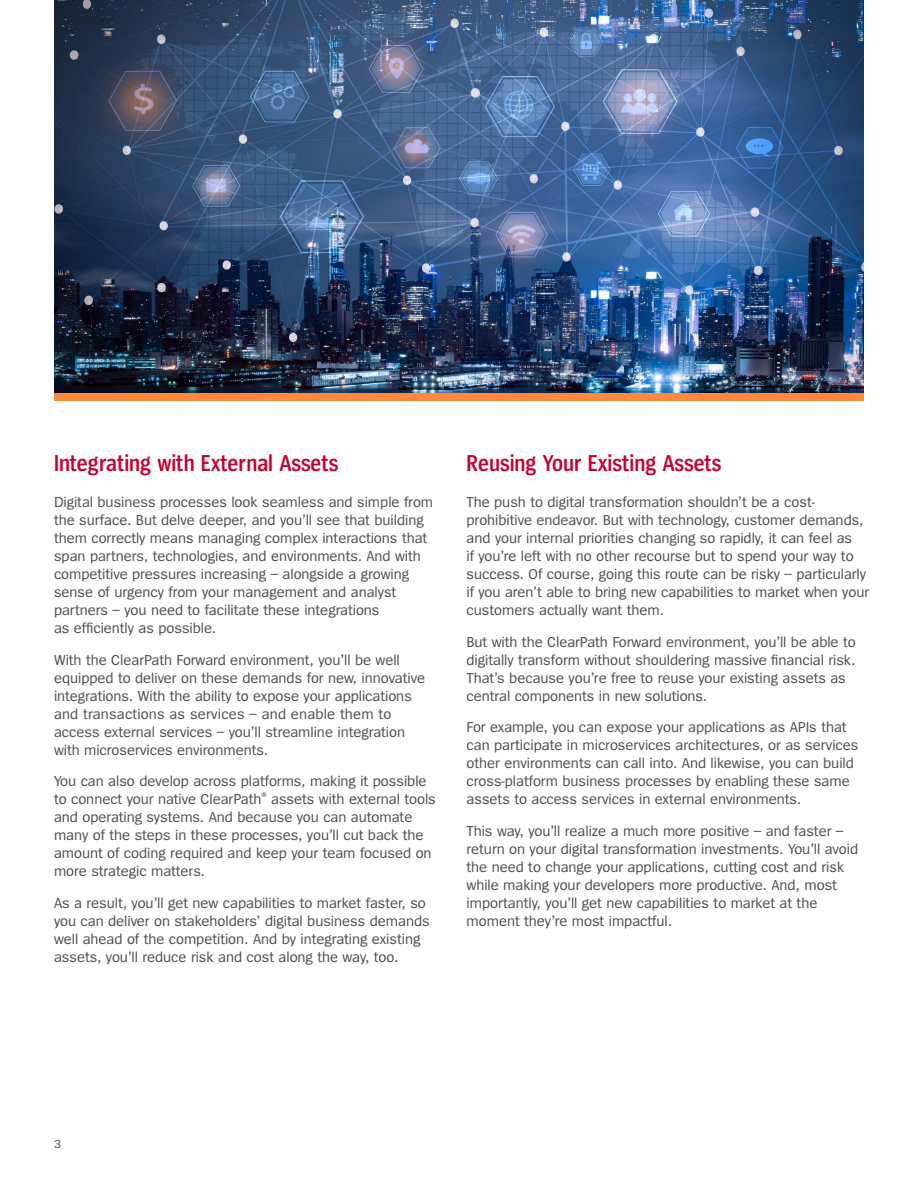
<style>
.page{position:relative;width:918px;height:1188px;background:#fff}
.page>*{position:absolute;margin:0;border:0;box-sizing:border-box;transform-origin:0 0}
.t1{font:600 24px "Spiegel Cd";color:#c5002e}
.Body_Copy{font:15px/18px "Spiegel";letter-spacing:-.005em;color:#4b4c4d}
.t2{font:12px "Spiegel";color:#50504e}
</style>
<div class="page">
<img style="left:54px;top:0;width:810px;height:393px">
<div style="left:54px;top:393px;width:810px;height:7px;background:#ff883d"></div>
<p class="t1" style="left:54px;top:451px;width:286px">Integrating with External Assets</p>
<p class="Body_Copy" style="left:54px;top:494px;width:381px">Digital business processes look seamless and simple from the surface. But delve deeper, and you’ll see that building them correctly means managing complex interactions that span partners, technologies, and environments. And with competitive pressures increasing – alongside a growing sense of urgency from your management and analyst partners – you need to facilitate these integrations<br>as efficiently as possible.</p>
<p class="Body_Copy" style="left:54px;top:651px;width:373px">With the ClearPath Forward environment, you’ll be well equipped to deliver on these demands for new, innovative integrations. With the ability to expose your applications and transactions as services – and enable them to access external services – you’ll streamline integration with microservices environments.</p>
<p class="Body_Copy" style="left:54px;top:773px;width:383px">You can also develop across platforms, making it possible to connect your native ClearPath<sup>®</sup> assets with external tools and operating systems. And because you can automate many of the steps in these processes, you’ll cut back the amount of coding required and keep your team focused on more strategic matters.</p>
<p class="Body_Copy" style="left:54px;top:894px;width:377px">As a result, you’ll get new capabilities to market faster, so you can deliver on stakeholders’ digital business demands well ahead of the competition. And by integrating existing assets, you’ll reduce risk and cost along the way, too.</p>
<p class="t1" style="left:467px;top:451px;width:256px">Reusing Your Existing Assets</p>
<p class="Body_Copy" style="left:467px;top:494px;width:404px">The push to digital transformation shouldn’t be a cost&shy;prohibitive endeavor. But with technology, customer demands, and your internal priorities changing so rapidly, it can feel as<br>if you’re left with no other recourse but to spend your way to success. Of course, going this route can be risky – particularly if you aren’t able to bring new capabilities to market when your customers actually want them.</p>
<p class="Body_Copy" style="left:467px;top:633px;width:391px">But with the ClearPath Forward environment, you’ll be able to digitally transform without shouldering massive financial risk.<br>That’s because you’re free to reuse your existing assets as central components in new solutions.</p>
<p class="Body_Copy" style="left:467px;top:719px;width:393px">For example, you can expose your applications as APIs that can participate in microservices architectures, or as services other environments can call into. And likewise, you can build cross-platform business processes by enabling these same assets to access services in external environments.</p>
<p class="Body_Copy" style="left:467px;top:822px;width:393px">This way, you’ll realize a much more positive – and faster – return on your digital transformation investments. You’ll avoid the need to change your applications, cutting cost and risk while making your developers more productive. And, most importantly, you’ll get new capabilities to market at the moment they’re most impactful.</p>
<p class="t2" style="left:54px;top:1138px;width:8px">3</p>
</div>
